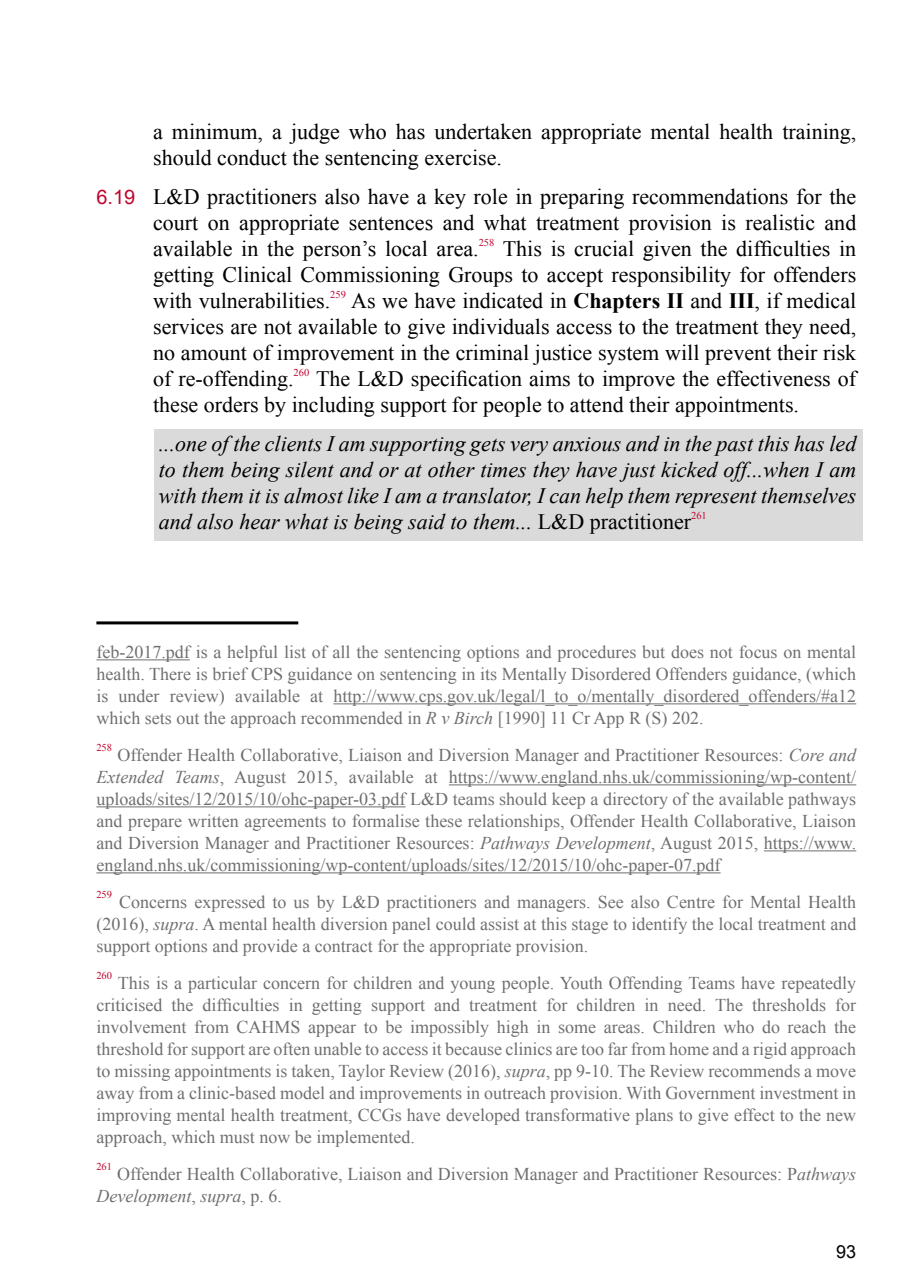
<style>
.page{position:relative;width:913px;height:1287px;background:#fff}
.page>*{position:absolute;margin:0;border:0;box-sizing:border-box;transform-origin:0 0}
.t1{font:22px/26px "Times New Roman";color:#000;text-align:justify}
.Boxout_20__K{font:italic 22px/26px "Times New Roman";color:#000;text-align:justify}
.Footnotes{font:18px/22px "Times New Roman";color:#706f6f;text-align:justify}
.t2{font:18px "Arial";color:#000}
.Footnotes-2{font:10.4px "Times New Roman";color:#c00630}
.Boxout_20__K-2{font:10.4px "Times New Roman";color:#c00630}
.s1{font-family:"Arial";font-size:20px;color:#c00630}
.s2{font-weight:700}
.s3{font-style:normal}
.s4{font-style:italic}
</style>
<div class="page">
<div style="left:154px;top:430px;width:709px;height:111px;background:#dadada"></div>
<hr style="left:96px;top:621px;width:202px;height:3px;background:#000">
<hr style="left:96px;top:659px;width:94px;height:1px;background:#706f6f">
<hr style="left:333px;top:703px;width:523px;height:1px;background:#706f6f">
<hr style="left:449px;top:784px;width:407px;height:1px;background:#706f6f">
<hr style="left:96px;top:806px;width:309px;height:1px;background:#706f6f">
<hr style="left:764px;top:850px;width:92px;height:1px;background:#706f6f">
<hr style="left:96px;top:872px;width:624px;height:1px;background:#706f6f">
<p class="t1" style="left:153px;top:119px;width:705px">a minimum, a judge who has undertaken appropriate mental health training, should conduct the sentencing exercise.</p>
<p class="t1" style="left:153px;top:184px;width:705px;text-indent:-57px"><span class="s1">6.19</span> L&amp;D practitioners also have a key role in preparing recommendations for the court on appropriate sentences and what treatment provision is realistic and available in the person’s local area.</p>
<p class="Footnotes-2" style="left:479px;top:236px;width:17px">258</p>
<p class="t1" style="left:153px;top:236px;width:704px;text-indent:350px">This is crucial given the difficulties in getting Clinical Commissioning Groups to accept responsibility for offenders with vulnerabilities.</p>
<p class="Footnotes-2" style="left:330px;top:288px;width:17px">259</p>
<p class="t1" style="left:153px;top:288px;width:705px;text-indent:198px">As we have indicated in <span class="s2">Chapters II</span> and <span class="s2">III</span>, if medical services are not available to give individuals access to the treatment they need, no amount of improvement in the criminal justice system will prevent their risk of re-offending.</p>
<p class="Footnotes-2" style="left:294px;top:366px;width:17px">260</p>
<p class="t1" style="left:153px;top:366px;width:704px;text-indent:163px">The L&amp;D specification aims to improve the effectiveness of these orders by including support for people to attend their appointments.</p>
<p class="Boxout_20__K" style="left:159px;top:431px;width:699px">...one of the clients I am supporting gets very anxious and in the past this has led to them being silent and or at other times they have just kicked off...when I am with them it is almost like I am a translator, I can help them represent themselves and also hear what is being said to them... <span class="s3">L&amp;D practitioner</span></p>
<p class="Boxout_20__K-2" style="left:691px;top:509px;width:17px">261</p>
<p class="Footnotes" style="left:96px;top:641px;width:761px">feb-2017.pdf is a helpful list of all the sentencing options and procedures but does not focus on mental health. There is brief CPS guidance on sentencing in its Mentally Disordered Offenders guidance, (which is under review) available at http://www.cps.gov.uk/legal/l_to_o/mentally_disordered_offenders/#a12 which sets out the approach recommended in <span class="s4">R v Birch</span> [1990] 11 Cr App R (S) 202.</p>
<p class="Footnotes-2" style="left:96px;top:740px;width:17px">258</p>
<p class="Footnotes" style="left:96px;top:744px;width:761px;text-indent:21px">Offender Health Collaborative, Liaison and Diversion Manager and Practitioner Resources: <span class="s4">Core and Extended Teams</span>, August 2015, available at https://www.england.nhs.uk/commissioning/wp-content/ uploads/sites/12/2015/10/ohc-paper-03.pdf L&amp;D teams should keep a directory of the available pathways and prepare written agreements to formalise these relationships, Offender Health Collaborative, Liaison and Diversion Manager and Practitioner Resources: <span class="s4">Pathways Development</span>, August 2015, https://www. england.nhs.uk/commissioning/wp-content/uploads/sites/12/2015/10/ohc-paper-07.pdf</p>
<p class="Footnotes-2" style="left:96px;top:887px;width:17px">259</p>
<p class="Footnotes" style="left:96px;top:891px;width:761px;text-indent:23px">Concerns expressed to us by L&amp;D practitioners and managers. See also Centre for Mental Health (2016), <span class="s4">supra</span>. A mental health diversion panel could assist at this stage to identify the local treatment and support options and provide a contract for the appropriate provision.</p>
<p class="Footnotes-2" style="left:96px;top:968px;width:17px">260</p>
<p class="Footnotes" style="left:96px;top:972px;width:761px;text-indent:22px">This is a particular concern for children and young people. Youth Offending Teams have repeatedly criticised the difficulties in getting support and treatment for children in need. The thresholds for involvement from CAHMS appear to be impossibly high in some areas. Children who do reach the threshold for support are often unable to access it because clinics are too far from home and a rigid approach to missing appointments is taken, Taylor Review (2016), <span class="s4">supra</span>, pp 9-10. The Review recommends a move away from a clinic-based model and improvements in outreach provision. With Government investment in improving mental health treatment, CCGs have developed transformative plans to give effect to the new approach, which must now be implemented.</p>
<p class="Footnotes-2" style="left:96px;top:1159px;width:17px">261</p>
<p class="Footnotes" style="left:96px;top:1163px;width:761px;text-indent:21px">Offender Health Collaborative, Liaison and Diversion Manager and Practitioner Resources: P<span class="s4">athways<br>Development</span>, <span class="s4">supra</span>, p. 6.</p>
<p class="t2" style="left:836px;top:1239px;width:22px">93</p>
</div>
